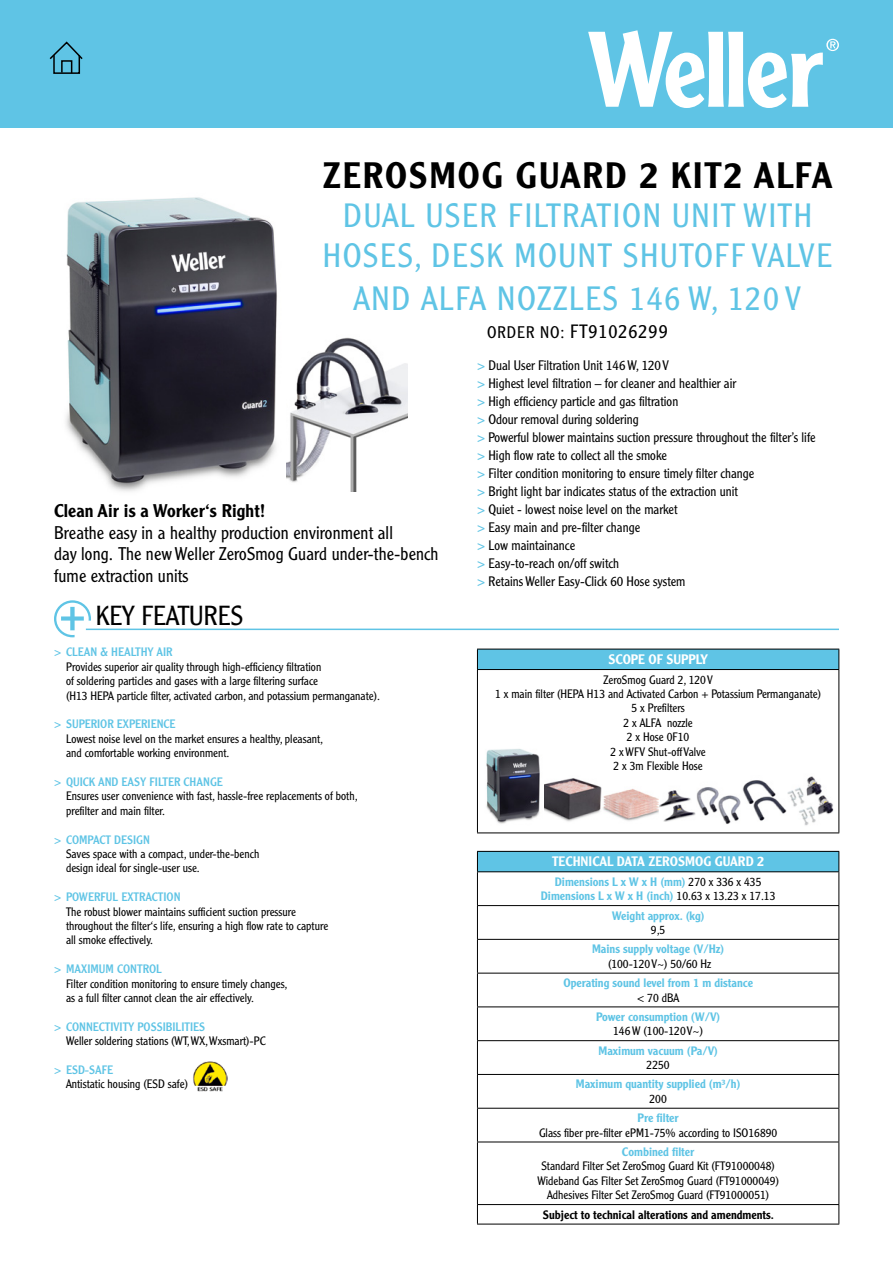
<style>
.page{position:relative;width:893px;height:1263px;background:#fff}
.page>*{position:absolute;margin:0;border:0;box-sizing:border-box;transform-origin:0 0}
.t1{font:500 36px "Clearface Gothic LT Std";letter-spacing:.05em;color:#000}
.t2{font:300 33px/39.6px "Clearface Gothic LT Std";letter-spacing:.05em;color:#5fc4e5;text-align:center}
.t3{font:300 27px "Clearface Gothic LT Std";color:#000}
.t4{font:300 18.9px "Clearface Gothic LT Std";letter-spacing:.05em;color:#000}
.t5{font:300 18px/21.6px "Clearface Gothic LT Std";letter-spacing:.005em;color:#000}
.t6{font:500 18px "Clearface Gothic LT Std";letter-spacing:.005em;color:#000}
.t7{font:300 13.5px/18px "Clearface Gothic LT Std";color:#000}
.t8{font:500 13.5px "Clearface Gothic LT Std";color:#fff}
.t9{font:300 12px/14.4px "Clearface Gothic LT Std";color:#000}
.t10{font:500 12px/14.4px "Clearface Gothic LT Std";color:#5fc4e5;text-align:center}
.t11{font:12px "Clearface Gothic LT Std";color:#5fc4e5}
.t12{font:500 12px "Clearface Gothic LT Std";color:#000}
.s1{font-size:16.5px}
.s2{font-weight:400;color:#5fc4e5}
.s3{font-weight:300;color:#000}
</style>
<div class="page">
<div style="left:0;top:0;width:893px;height:128px;background:#5fc4e5"></div>
<svg style="left:588px;top:30px;width:251px;height:78px"></svg>
<svg style="left:49px;top:41px;width:34px;height:33px"></svg>
<svg style="left:54px;top:600px;width:37px;height:37px"></svg>
<hr style="left:86px;top:629px;width:753px;height:1px;background:#5fc4e5">
<img style="left:193px;top:1061px;width:35px;height:31px">
<img style="left:544px;top:778px;width:58px;height:44px">
<img style="left:659px;top:790px;width:37px;height:31px">
<img style="left:696px;top:787px;width:45px;height:37px">
<img style="left:603px;top:789px;width:56px;height:32px">
<img style="left:486px;top:749px;width:54px;height:75px">
<img style="left:742px;top:780px;width:45px;height:41px">
<img style="left:787px;top:776px;width:47px;height:50px">
<img style="left:65px;top:197px;width:212px;height:295px">
<img style="left:286px;top:337px;width:122px;height:155px">
<div style="left:477px;top:851px;width:362px;height:21px;background:#5fc4e5"></div>
<hr style="left:477px;top:851px;width:362px;height:1px;background:#000">
<svg style="left:477px;top:852px;width:1px;height:19px"></svg>
<svg style="left:838px;top:852px;width:1px;height:19px"></svg>
<hr style="left:477px;top:871px;width:362px;height:1px;background:#000">
<hr style="left:477px;top:872px;width:1px;height:33px;background:#000">
<hr style="left:838px;top:872px;width:1px;height:33px;background:#000">
<hr style="left:477px;top:905px;width:362px;height:1px;background:#000">
<hr style="left:477px;top:906px;width:1px;height:33px;background:#000">
<hr style="left:838px;top:906px;width:1px;height:33px;background:#000">
<hr style="left:477px;top:939px;width:362px;height:1px;background:#000">
<hr style="left:477px;top:940px;width:1px;height:33px;background:#000">
<hr style="left:838px;top:940px;width:1px;height:33px;background:#000">
<hr style="left:477px;top:973px;width:362px;height:1px;background:#000">
<hr style="left:477px;top:973px;width:1px;height:33px;background:#000">
<hr style="left:838px;top:973px;width:1px;height:33px;background:#000">
<hr style="left:477px;top:1006px;width:362px;height:1px;background:#000">
<hr style="left:477px;top:1007px;width:1px;height:33px;background:#000">
<hr style="left:838px;top:1007px;width:1px;height:33px;background:#000">
<hr style="left:477px;top:1040px;width:362px;height:1px;background:#000">
<hr style="left:477px;top:1041px;width:1px;height:33px;background:#000">
<hr style="left:838px;top:1041px;width:1px;height:33px;background:#000">
<hr style="left:477px;top:1074px;width:362px;height:1px;background:#000">
<hr style="left:477px;top:1075px;width:1px;height:33px;background:#000">
<hr style="left:838px;top:1075px;width:1px;height:33px;background:#000">
<hr style="left:477px;top:1108px;width:362px;height:1px;background:#000">
<hr style="left:477px;top:1108px;width:1px;height:33px;background:#000">
<hr style="left:838px;top:1108px;width:1px;height:33px;background:#000">
<hr style="left:477px;top:1141px;width:362px;height:1px;background:#000">
<hr style="left:477px;top:1142px;width:1px;height:62px;background:#000">
<hr style="left:838px;top:1142px;width:1px;height:62px;background:#000">
<hr style="left:477px;top:1204px;width:362px;height:1px;background:#000">
<svg style="left:477px;top:1205px;width:1px;height:19px"></svg>
<svg style="left:838px;top:1205px;width:1px;height:19px"></svg>
<hr style="left:477px;top:1224px;width:362px;height:1px;background:#000">
<div style="left:477px;top:649px;width:362px;height:20px;background:#5fc4e5"></div>
<hr style="left:477px;top:649px;width:362px;height:1px;background:#000">
<svg style="left:477px;top:649px;width:1px;height:20px"></svg>
<svg style="left:838px;top:649px;width:1px;height:20px"></svg>
<hr style="left:477px;top:669px;width:362px;height:1px;background:#000">
<hr style="left:477px;top:670px;width:1px;height:162px;background:#000">
<hr style="left:838px;top:670px;width:1px;height:162px;background:#000">
<hr style="left:477px;top:832px;width:362px;height:1px;background:#000">
<h1 class="t1" style="left:322px;top:153px;width:512px">ZEROSMOG GUARD 2 KIT2 ALFA</h1>
<h2 class="t2" style="left:323px;top:196px;width:511px">DUAL USER FILTRATION UNIT WITH<br>HOSES, DESK MOUNT SHUTOFF VALVE</h2>
<h2 class="t2" style="left:354px;top:279px;width:449px">AND ALFA NOZZLES 146 W, 120 V</h2>
<h3 class="t4" style="left:487px;top:320px;width:182px"><span class="s1">ORDER NO:</span> FT91026299</h3>
<h3 class="t6" style="left:54px;top:499px;width:213px">Clean Air is a Worker‘s Right!</h3>
<h3 class="t5" style="left:54px;top:521px;width:386px">Breathe easy in a healthy production environment all<br>day long. The new Weller ZeroSmog Guard under-the-bench fume extraction units</h3>
<h3 class="t3" style="left:96px;top:599px;width:149px">KEY FEATURES</h3>
<p class="t11" style="left:54px;top:644px;width:120px">&gt; CLEAN &amp; HEALTHY AIR</p>
<p class="t9" style="left:66px;top:659px;width:315px">Provides superior air quality through high-efficiency filtration<br>of soldering particles and gases with a large filtering surface<br>(H13 HEPA particle filter, activated carbon, and potassium permanganate).</p>
<p class="t11" style="left:54px;top:716px;width:123px">&gt; SUPERIOR EXPERIENCE</p>
<p class="t9" style="left:66px;top:731px;width:259px">Lowest noise level on the market ensures a healthy, pleasant, and comfortable working environment.</p>
<p class="t11" style="left:54px;top:774px;width:170px">&gt; QUICK AND EASY FILTER CHANGE</p>
<p class="t9" style="left:66px;top:789px;width:293px">Ensures user convenience with fast, hassle-free replacements of both, prefilter and main filter.</p>
<p class="t11" style="left:54px;top:832px;width:97px">&gt; COMPACT DESIGN</p>
<p class="t9" style="left:66px;top:846px;width:195px">Saves space with a compact, under-the-bench design ideal for single-user use.</p>
<p class="t11" style="left:54px;top:889px;width:128px">&gt; POWERFUL EXTRACTION</p>
<p class="t9" style="left:66px;top:904px;width:264px">The robust blower maintains sufficient suction pressure throughout the filter‘s life, ensuring a high flow rate to capture all smoke effectively.</p>
<p class="t11" style="left:54px;top:961px;width:109px">&gt; MAXIMUM CONTROL</p>
<p class="t9" style="left:66px;top:976px;width:223px">Filter condition monitoring to ensure timely changes, as a full filter cannot clean the air effectively.</p>
<p class="t11" style="left:54px;top:1019px;width:153px">&gt; CONNECTIVITY POSSIBILITIES</p>
<p class="t9" style="left:66px;top:1034px;width:201px">Weller soldering stations (WT, WX, Wxsmart)-PC</p>
<p class="t11" style="left:54px;top:1062px;width:61px">&gt; ESD-SAFE</p>
<p class="t9" style="left:66px;top:1077px;width:123px">Antistatic housing (ESD safe)</p>
<p class="t7" style="left:477px;top:356px;width:340px"><span class="s2">&gt;</span> Dual User Filtration Unit 146 W, 120 V<br><span class="s2">&gt;</span> Highest level filtration – for cleaner and healthier air<br><span class="s2">&gt;</span> High efficiency particle and gas filtration<br><span class="s2">&gt;</span> Odour removal during soldering<br><span class="s2">&gt;</span> Powerful blower maintains suction pressure throughout the filter’s life <span class="s2">&gt;</span> High flow rate to collect all the smoke<br><span class="s2">&gt;</span> Filter condition monitoring to ensure timely filter change<br><span class="s2">&gt;</span> Bright light bar indicates status of the extraction unit<br><span class="s2">&gt;</span> Quiet - lowest noise level on the market<br><span class="s2">&gt;</span> Easy main and pre-filter change<br><span class="s2">&gt;</span> Low maintainance<br><span class="s2">&gt;</span> Easy-to-reach on/off switch<br><span class="s2">&gt;</span> Retains Weller Easy-Click 60 Hose system</p>
<p class="t8" style="left:608px;top:651px;width:101px">SCOPE OF SUPPLY</p>
<p class="t9" style="left:495px;top:672px;width:327px;text-align:center">ZeroSmog Guard 2, 120 V<br>1 x main filter (HEPA H13 and Activated Carbon + Potassium Permanganate)<br>5 x Prefilters<br>2 x ALFA nozzle<br>2 x Hose 0F10<br>2 x WFV Shut-off Valve<br>2 x 3m Flexible Hose</p>
<p class="t8" style="left:552px;top:853px;width:214px">TECHNICAL DATA ZEROSMOG GUARD 2</p>
<p class="t10" style="left:541px;top:874px;width:236px">Dimensions L x W x H (mm) <span class="s3">270 x 336 x 435<br></span>Dimensions L x W x H (inch) <span class="s3">10.63 x 13.23 x 17.13</span></p>
<p class="t10" style="left:612px;top:908px;width:94px">Weight approx. (kg)</p>
<p class="t9" style="left:651px;top:922px;width:16px">9,5</p>
<p class="t10" style="left:592px;top:942px;width:134px">Mains supply voltage (V/Hz)</p>
<p class="t9" style="left:608px;top:956px;width:105px">(100-120 V~) 50/60 Hz</p>
<p class="t10" style="left:563px;top:975px;width:191px">Operating sound level from 1 m distance</p>
<p class="t9" style="left:637px;top:990px;width:44px">&lt; 70 dBA</p>
<p class="t10" style="left:596px;top:1009px;width:126px">Power consumption (W/V)</p>
<p class="t9" style="left:613px;top:1024px;width:92px">146 W (100-120 V~)</p>
<p class="t10" style="left:598px;top:1043px;width:121px">Maximum vacuum (Pa/V)</p>
<p class="t9" style="left:647px;top:1057px;width:25px">2250</p>
<p class="t10" style="left:576px;top:1077px;width:166px">Maximum quantity supplied (m³/h)</p>
<p class="t9" style="left:649px;top:1091px;width:19px">200</p>
<p class="t10" style="left:638px;top:1111px;width:43px">Pre filter</p>
<p class="t9" style="left:539px;top:1125px;width:240px">Glass fiber pre-filter ePM1-75% according to ISO16890</p>
<p class="t10" style="left:622px;top:1144px;width:74px">Combined filter</p>
<p class="t9" style="left:537px;top:1159px;width:243px;text-align:center">Standard Filter Set ZeroSmog Guard Kit (FT91000048)<br>Wideband Gas Filter Set ZeroSmog Guard (FT91000049)<br>Adhesives Filter Set ZeroSmog Guard (FT91000051)</p>
<p class="t12" style="left:543px;top:1207px;width:232px">Subject to technical alterations and amendments.</p>
</div>
